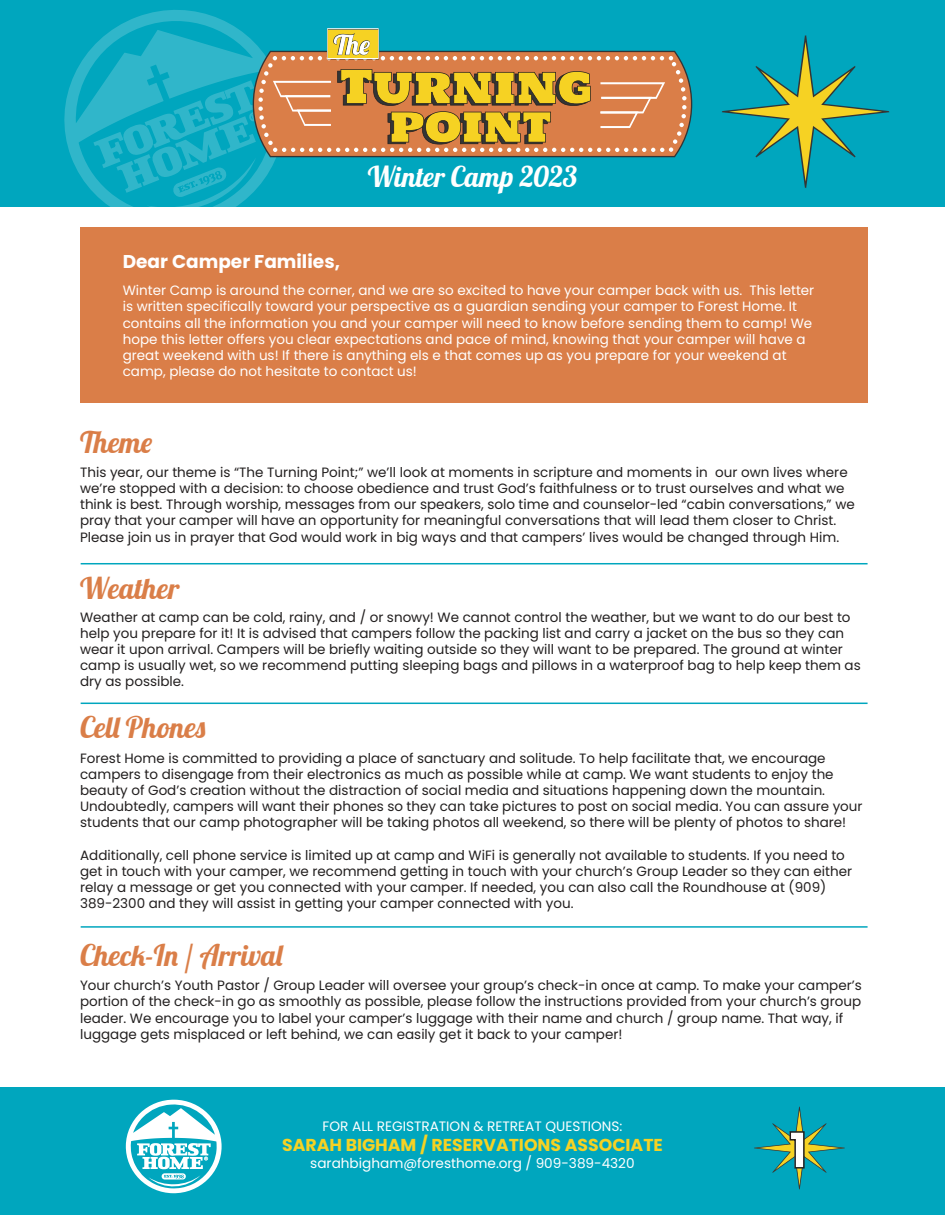
<style>
.page{position:relative;width:945px;height:1215px;background:#fff}
.page>*{position:absolute;margin:0;border:0;box-sizing:border-box;transform-origin:0 0}
.t1{font:700 49.05px "Poppins";color:#fff}
.t2{font:29.1px "Lobster";color:#da7e48}
.t3{font:28.05px "Lobster";color:#fff}
.t4{font:700 18.45px "Poppins";color:#fff}
.t5{font:700 17.25px "Poppins";color:#f6d223}
.t6{font:13.65px "Poppins";color:#fff}
.t7{font:13.5px/16.2px "Poppins";color:#221f1f}
.t8{font:13.5px/16.2px "Poppins";color:#fff}
</style>
<div class="page">
<div style="left:0;top:1088px;width:945px;height:127px;background:#00a6be"></div>
<div style="left:80px;top:228px;width:788px;height:175px;background:#da7e48"></div>
<div style="left:0;top:0;width:945px;height:207px;background:#00a6be"></div>
<svg style="left:64px;top:10px;width:623px;height:197px"></svg>
<svg style="left:722px;top:35px;width:168px;height:153px"></svg>
<hr style="left:81px;top:563px;width:787px;height:1px;background:#00a6be">
<hr style="left:81px;top:703px;width:787px;height:1px;background:#00a6be">
<svg style="left:125px;top:1099px;width:97px;height:95px"></svg>
<svg style="left:754px;top:1107px;width:91px;height:83px"></svg>
<hr style="left:81px;top:926px;width:787px;height:2px;background:#00a6be">
<h3 class="t4" style="left:123px;top:251px;width:219px">Dear Camper Families,</h3>
<h3 class="t3" style="left:368px;top:159px;width:211px">Winter Camp 2023</h3>
<p class="t8" style="left:123px;top:283px;width:693px">Winter Camp is around the corner, and we are so excited to have your camper back with us. This letter is written specifically toward your perspective as a guardian sending your camper to Forest Home. It contains all the information you and your camper will need to know before sending them to camp! We hope this letter offers you clear expectations and pace of mind, knowing that your camper will have a great weekend with us! If there is anything els e that comes up as you prepare for your weekend at camp, please do not hesitate to contact us!</p>
<h2 class="t2" style="left:80px;top:423px;width:74px">Theme</h2>
<p class="t7" style="left:80px;top:464px;width:776px">This year, our theme is “The Turning Point;” we’ll look at moments in scripture and moments in our own lives where we’re stopped with a decision: to choose obedience and trust God’s faithfulness or to trust ourselves and what we think is best. Through worship, messages from our speakers, solo time and counselor-led “cabin conversations,” we pray that your camper will have an opportunity for meaningful conversations that will lead them closer to Christ.<br>Please join us in prayer that God would work in big ways and that campers’ lives would be changed through Him.</p>
<h2 class="t2" style="left:80px;top:570px;width:101px">Weather</h2>
<p class="t7" style="left:80px;top:609px;width:782px">Weather at camp can be cold, rainy, and / or snowy! We cannot control the weather, but we want to do our best to help you prepare for it! It is advised that campers follow the packing list and carry a jacket on the bus so they can wear it upon arrival. Campers will be briefly waiting outside so they will want to be prepared. The ground at winter camp is usually wet, so we recommend putting sleeping bags and pillows in a waterproof bag to help keep them as dry as possible.</p>
<h2 class="t2" style="left:80px;top:709px;width:128px">Cell Phones</h2>
<p class="t7" style="left:80px;top:750px;width:784px">Forest Home is committed to providing a place of sanctuary and solitude. To help facilitate that, we encourage campers to disengage from their electronics as much as possible while at camp. We want students to enjoy the beauty of God’s creation without the distraction of social media and situations happening down the mountain.<br>Undoubtedly, campers will want their phones so they can take pictures to post on social media. You can assure your students that our camp photographer will be taking photos all weekend, so there will be plenty of photos to share!</p>
<p class="t7" style="left:80px;top:847px;width:774px">Additionally, cell phone service is limited up at camp and WiFi is generally not available to students. If you need to get in touch with your camper, we recommend getting in touch with your church’s Group Leader so they can either relay a message or get you connected with your camper. If needed, you can also call the Roundhouse at (909)<br>389-2300 and they will assist in getting your camper connected with you.</p>
<h2 class="t2" style="left:80px;top:937px;width:205px">Check-In / Arrival</h2>
<p class="t7" style="left:80px;top:978px;width:783px">Your church’s Youth Pastor / Group Leader will oversee your group’s check-in once at camp. To make your camper’s portion of the check-in go as smoothly as possible, please follow the instructions provided from your church’s group leader. We encourage you to label your camper’s luggage with their name and church / group name. That way, if luggage gets misplaced or left behind, we can easily get it back to your camper!</p>
<p class="t6" style="left:323px;top:1118px;width:301px">FOR ALL REGISTRATION &amp; RETREAT QUESTIONS:</p>
<p class="t5" style="left:282px;top:1135px;width:382px">SARAH BIGHAM / RESERVATIONS ASSOCIATE</p>
<p class="t6" style="left:310px;top:1155px;width:326px">sarahbigham@foresthome.org / 909-389-4320</p>
<h1 class="t1" style="left:789px;top:1121px;width:20px">1</h1>
</div>
